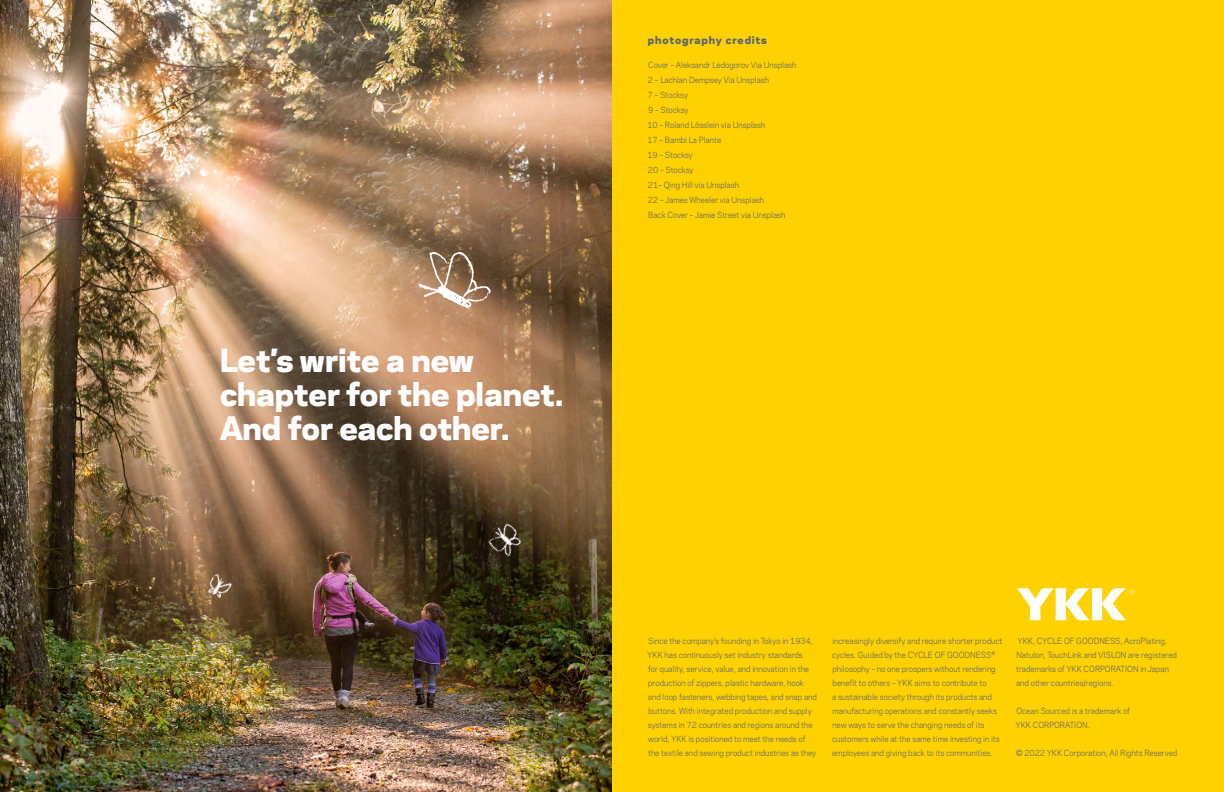
<style>
.page{position:relative;width:1224px;height:792px;background:#fff}
.page>*{position:absolute;margin:0;border:0;box-sizing:border-box;transform-origin:0 0}
.t1{font:800 30px/34px "Galaxie Polaris";color:#fff}
.t2{font:800 10px "Galaxie Polaris";letter-spacing:.085em;color:#5b6770}
.t3{font:8px/14px "Galaxie Polaris";color:#5b6770;scale:.92 1}
</style>
<div class="page">
<div style="left:612px;top:0;width:612px;height:792px;background:#ffd100"></div>
<img style="left:0;top:0;width:612px;height:792px">
<img style="left:479px;top:510px;width:58px;height:56px">
<img style="left:413px;top:239px;width:87px;height:79px">
<img style="left:203px;top:569px;width:34px;height:35px">
<svg style="left:1017px;top:588px;width:118px;height:32px"></svg>
<h1 class="t1" style="left:220px;top:340px;width:345px">Let’s write a new chapter for the planet.<br>And for each other.</h1>
<p class="t2" style="left:648px;top:32px;width:121px">photography credits</p>
<p class="t3" style="left:647px;top:57px;width:163px;line-height:15px">Cover – Aleksandr Ledogorov Via Unsplash<br>2 – Lachlan Dempsey Via Unsplash<br>7 – Stocksy<br>9 – Stocksy<br>10 – Roland Lösslein via Unsplash<br>17 – Bambi La Plante<br>19 – Stocksy<br>20 – Stocksy<br>21– Qing Hill via Unsplash<br>22 – James Wheeler via Unsplash<br>Back Cover – Jamie Street via Unsplash</p>
<p class="t3" style="left:647px;top:633px;width:186px">Since the company’s founding in Tokyo in 1934, YKK has continuously set industry standards<br>for quality, service, value, and innovation in the production of zippers, plastic hardware, hook and loop fasteners, webbing tapes, and snap and buttons. With integrated production and supply systems in 72 countries and regions around the world, YKK is positioned to meet the needs of the textile and sewing product industries as they</p>
<p class="t3" style="left:832px;top:633px;width:187px">increasingly diversify and require shorter product cycles. Guided by the CYCLE OF GOODNESS<sup>® </sup>philosophy – no one prospers without rendering benefit to others – YKK aims to contribute to<br>a sustainable society through its products and manufacturing operations and constantly seeks new ways to serve the changing needs of its customers while at the same time investing in its employees and giving back to its communities.</p>
<p class="t3" style="left:1016px;top:633px;width:176px">YKK, CYCLE OF GOODNESS, AcroPlating, Natulon, TouchLink and VISLON are registered trademarks of YKK CORPORATION in Japan and other countries/regions.</p>
<p class="t3" style="left:1015px;top:703px;width:126px">Ocean Sourced is a trademark of<br>YKK CORPORATION.</p>
<p class="t3" style="left:1016px;top:745px;width:177px">© 2022 YKK Corporation, All Rights Reserved</p>
</div>
